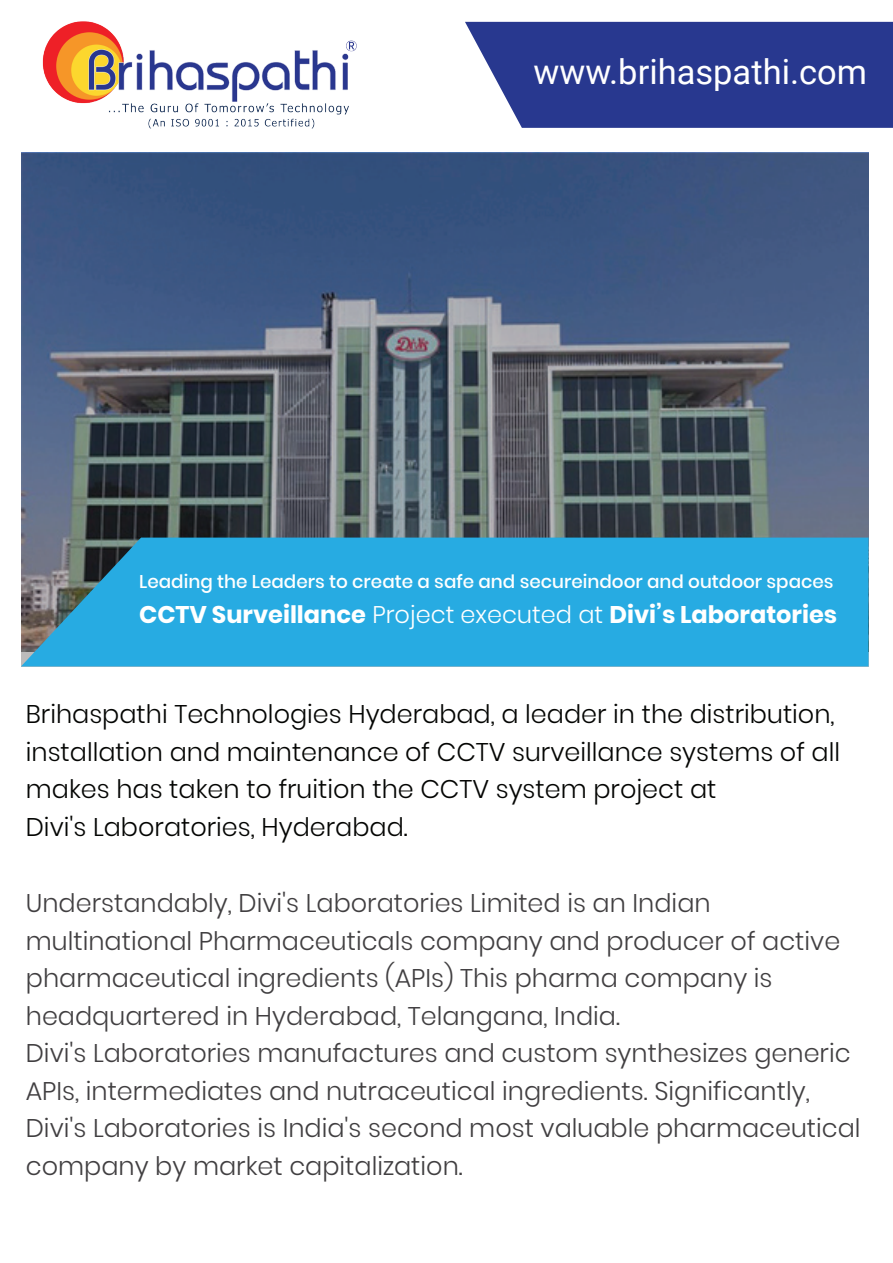
<style>
.page{position:relative;width:893px;height:1263px;background:#fff}
.page>*{position:absolute;margin:0;border:0;box-sizing:border-box;transform-origin:0 0}
.t1{font:34.5px "Roboto";color:#fff}
.t2{font:300 25.5px/37.5px "Poppins";color:#413f41}
.t3{font:300 25.5px/37.5px "Poppins";color:#040503}
.t4{font:700 24px "Poppins";color:#fff}
.t5{font:500 18.45px "Poppins";color:#fff}
.s1{font-weight:300}
</style>
<div class="page">
<svg style="left:21px;top:153px;width:847px;height:385px;background:#4a5c75"></svg>
<img style="left:42px;top:21px;width:315px;height:108px">
<svg style="left:465px;top:22px;width:428px;height:106px;background:#364596"></svg>
<svg style="left:21px;top:538px;width:847px;height:128px;background:#2ba6d9"></svg>
<h1 class="t1" style="left:534px;top:47px;width:335px">www.brihaspathi.com</h1>
<p class="t5" style="left:139px;top:571px;width:696px">Leading the Leaders to create a safe and secureindoor and outdoor spaces</p>
<p class="t4" style="left:139px;top:601px;width:699px">CCTV Surveillance <span class="s1">Project executed at</span> Divi’s Laboratories</p>
<p class="t3" style="left:26px;top:696px;width:816px">Brihaspathi Technologies Hyderabad, a leader in the distribution, installation and maintenance of CCTV surveillance systems of all makes has taken to fruition the CCTV system project at<br>Divi's Laboratories, Hyderabad.</p>
<p class="t2" style="left:26px;top:884px;width:836px">Understandably, Divi's Laboratories Limited is an Indian multinational Pharmaceuticals company and producer of active pharmaceutical ingredients (APIs) This pharma company is headquartered in Hyderabad, Telangana, India.<br>Divi's Laboratories manufactures and custom synthesizes generic APIs, intermediates and nutraceutical ingredients. Significantly, Divi's Laboratories is India's second most valuable pharmaceutical company by market capitalization.</p>
</div>
